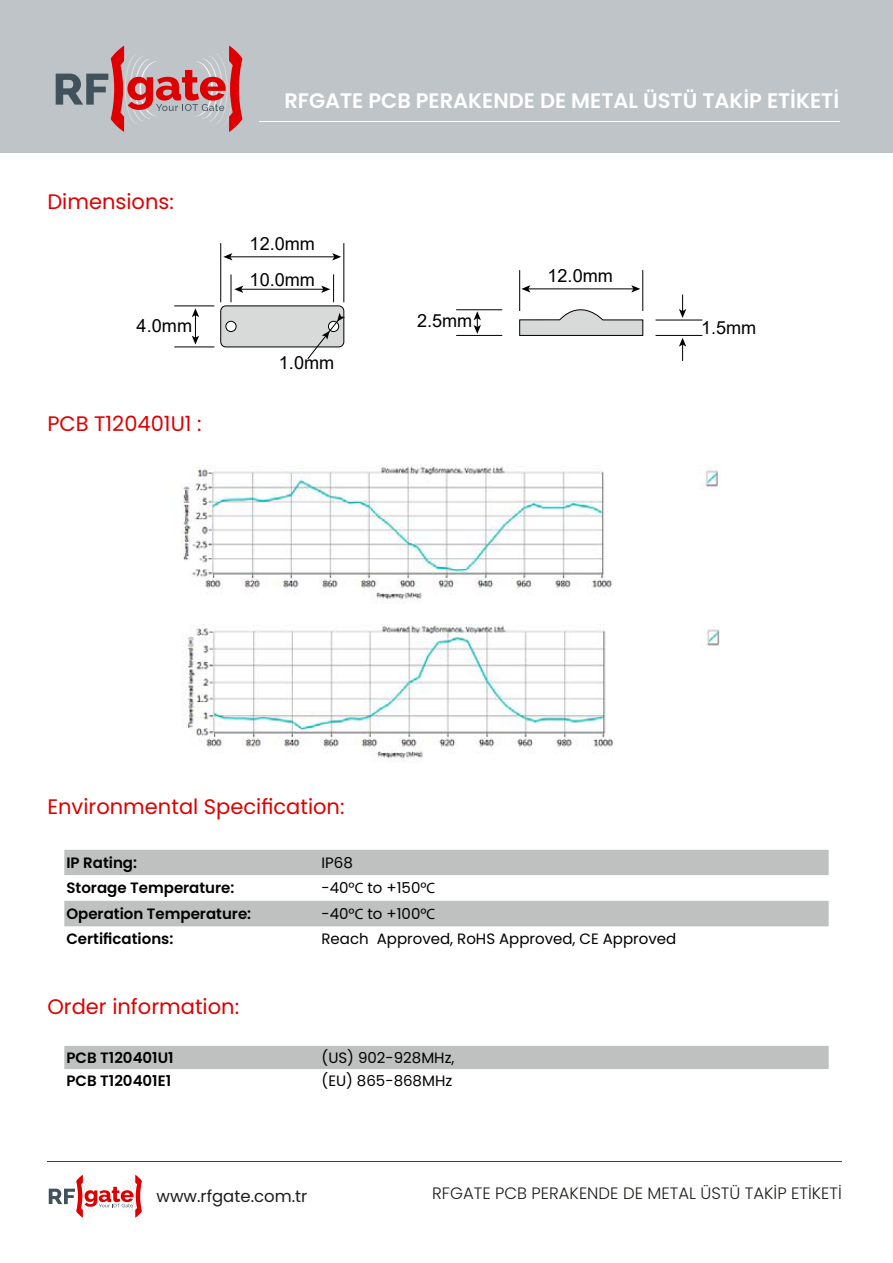
<style>
.page{position:relative;width:893px;height:1263px;background:#fff}
.page>*{position:absolute;margin:0;border:0;box-sizing:border-box;transform-origin:0 0}
.t1{font:21px "Poppins";color:#de0000}
.t2{font:600 21px "Poppins";color:#fff}
.t3{font:18.15px "Arial";color:#000}
.t4{font:300 16.5px "Poppins";color:#1d1d1b}
.t5{font:16.5px "Poppins";color:#1d1d1b}
.t6{font:15px "Poppins";color:#000}
.t7{font:600 15px "Poppins";color:#000}
.s1{font-family:"Myriad Pro"}
</style>
<div class="page">
<div style="left:0;top:0;width:893px;height:153px;background:#bfc4c8"></div>
<hr style="left:259px;top:121px;width:580px;height:1px;background:#fff">
<svg style="left:56px;top:46px;width:186px;height:86px"></svg>
<hr style="left:47px;top:1161px;width:795px;height:1px;background:#de0000">
<svg style="left:49px;top:1175px;width:93px;height:43px"></svg>
<div style="left:221px;top:306px;width:123px;height:41px;background:#d8d9d9;border-radius:5px"></div>
<div style="left:220px;top:306px;width:124px;height:41px;border:1px solid #000;border-radius:5px"></div>
<hr style="left:344px;top:243px;width:1px;height:59px;background:#000">
<hr style="left:220px;top:243px;width:1px;height:59px;background:#000">
<hr style="left:228px;top:256px;width:109px;height:1px;background:#000">
<svg style="left:332px;top:253px;width:9px;height:7px"></svg>
<svg style="left:223px;top:253px;width:9px;height:7px"></svg>
<hr style="left:174px;top:347px;width:40px;height:1px;background:#000">
<hr style="left:174px;top:306px;width:40px;height:1px;background:#000">
<svg style="left:192px;top:308px;width:7px;height:37px"></svg>
<hr style="left:456px;top:309px;width:46px;height:1px;background:#000">
<hr style="left:456px;top:335px;width:46px;height:1px;background:#000">
<svg style="left:474px;top:311px;width:7px;height:23px"></svg>
<hr style="left:655px;top:335px;width:47px;height:1px;background:#000">
<hr style="left:655px;top:320px;width:47px;height:1px;background:#000">
<svg style="left:307px;top:313px;width:38px;height:46px"></svg>
<div style="left:226px;top:321px;width:10px;height:11px;background:#fff;border-radius:50%"></div>
<div style="left:226px;top:321px;width:10px;height:11px;border:1px solid #000;border-radius:50%"></div>
<hr style="left:642px;top:270px;width:1px;height:41px;background:#000">
<hr style="left:519px;top:270px;width:1px;height:41px;background:#000">
<svg style="left:519px;top:285px;width:124px;height:51px"></svg>
<hr style="left:239px;top:289px;width:87px;height:1px;background:#000">
<svg style="left:231px;top:274px;width:12px;height:28px"></svg>
<svg style="left:321px;top:274px;width:13px;height:28px"></svg>
<svg style="left:679px;top:294px;width:7px;height:24px"></svg>
<svg style="left:679px;top:338px;width:7px;height:23px"></svg>
<svg style="left:64px;top:850px;width:765px;height:76px"></svg>
<div style="left:64px;top:1046px;width:765px;height:23px;background:#bfc0c0"></div>
<img style="left:182px;top:465px;width:537px;height:139px">
<img style="left:186px;top:625px;width:534px;height:136px">
<h1 class="t1" style="left:47px;top:189px;width:128px">Dimensions:</h1>
<h1 class="t2" style="left:284px;top:88px;width:556px">RFGATE PCB PERAKENDE DE METAL ÜSTÜ TAKİP ETİKETİ</h1>
<p class="t3" style="left:250px;top:232px;width:67px">12.0mm</p>
<p class="t3" style="left:250px;top:267px;width:67px">10.0mm</p>
<p class="t3" style="left:547px;top:264px;width:67px">12.0mm</p>
<p class="t3" style="left:137px;top:313px;width:57px">4.0mm</p>
<p class="t3" style="left:417px;top:308px;width:57px">2.5mm</p>
<p class="t3" style="left:701px;top:315px;width:57px">1.5mm</p>
<p class="t3" style="left:279px;top:350px;width:57px">1.0mm</p>
<h1 class="t1" style="left:47px;top:411px;width:156px">PCB T120401U1 :</h1>
<h1 class="t1" style="left:47px;top:795px;width:299px">Environmental Specification:</h1>
<p class="t7" style="left:66px;top:854px;width:72px">IP Rating:</p>
<p class="t6" style="left:322px;top:854px;width:33px">IP68</p>
<p class="t7" style="left:66px;top:879px;width:170px">Storage Temperature:</p>
<p class="t6" style="left:322px;top:879px;width:115px">-40°<span class="s1">С</span> to +150°<span class="s1">С</span></p>
<p class="t7" style="left:66px;top:905px;width:186px">Operation Temperature:</p>
<p class="t6" style="left:322px;top:905px;width:115px">-40°<span class="s1">С</span> to +100°<span class="s1">С</span></p>
<p class="t7" style="left:66px;top:930px;width:108px">Certifications:</p>
<p class="t6" style="left:322px;top:930px;width:356px">Reach Approved, RoHS Approved, CE Approved</p>
<h1 class="t1" style="left:47px;top:994px;width:193px">Order information:</h1>
<p class="t7" style="left:66px;top:1049px;width:109px">PCB T120401U1</p>
<p class="t6" style="left:322px;top:1049px;width:134px">(US) 902-928MHz,</p>
<p class="t7" style="left:66px;top:1072px;width:106px">PCB T120401E1</p>
<p class="t6" style="left:322px;top:1072px;width:132px">(EU) 865-868MHz</p>
<p class="t5" style="left:157px;top:1186px;width:152px">www.rfgate.com.tr</p>
<p class="t4" style="left:432px;top:1184px;width:411px">RFGATE PCB PERAKENDE DE METAL ÜSTÜ TAKİP ETİKETİ</p>
</div>
